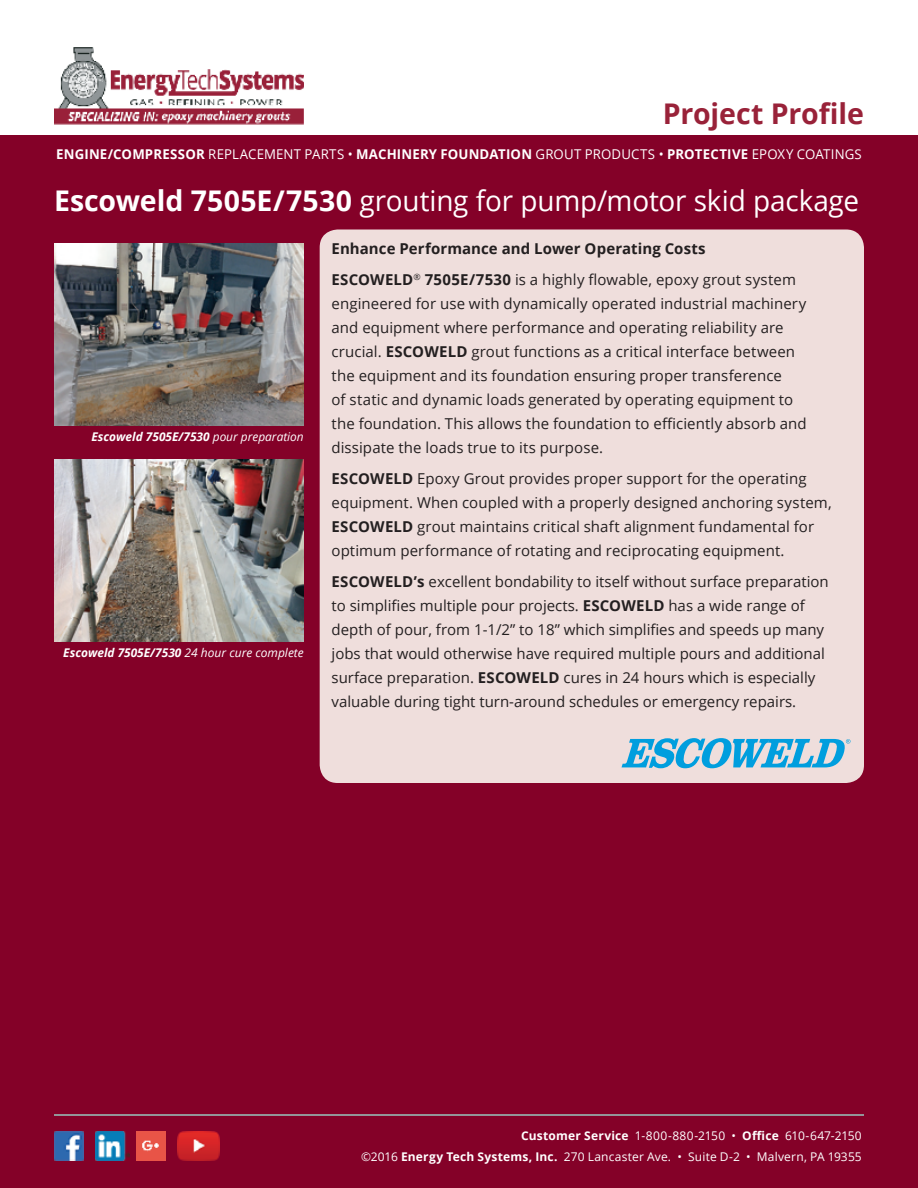
<style>
.page{position:relative;width:918px;height:1188px;background:#fff}
.page>*{position:absolute;margin:0;border:0;box-sizing:border-box;transform-origin:0 0}
.t1{font:28.5px "Open Sans";letter-spacing:-.005em;color:#fff}
.t2{font:700 28.5px "Open Sans";letter-spacing:-.005em;color:#992239}
.t3{font:15px/24px "Open Sans";letter-spacing:.005em;color:#231f20}
.t4{font:700 15px/30.8px "Open Sans";letter-spacing:.005em;color:#231f20}
.t5{font:700 13.5px "Open Sans";letter-spacing:.01em;color:#fff}
.t6{font:12px/21px "Open Sans";letter-spacing:.015em;color:#fff;text-align:right}
.t7{font:italic 700 12px "Open Sans";color:#fff}
.s1{font-weight:400}
.s2{font-weight:700}
</style>
<div class="page">
<div style="left:0;top:135px;width:918px;height:1053px;background:#840128"></div>
<img style="left:54px;top:47px;width:249px;height:78px">
<div style="left:320px;top:230px;width:544px;height:553px;background:#efdedc;border-radius:18px"></div>
<hr style="left:54px;top:1114px;width:810px;height:1px;background:#939598">
<img style="left:54px;top:1131px;width:29px;height:30px">
<img style="left:136px;top:1131px;width:29px;height:30px">
<img style="left:95px;top:1131px;width:35px;height:30px">
<img style="left:178px;top:1131px;width:41px;height:29px">
<img style="left:54px;top:243px;width:250px;height:182px">
<img style="left:54px;top:459px;width:250px;height:182px">
<svg style="left:622px;top:738px;width:228px;height:30px"></svg>
<h1 class="t2" style="left:663px;top:94px;width:203px">Project Profile</h1>
<p class="t5" style="left:56px;top:144px;width:807px">ENGINE/COMPRESSOR <span class="s1">REPLACEMENT PARTS •</span> MACHINERY FOUNDATION <span class="s1">GROUT PRODUCTS •</span> PROTECTIVE <span class="s1">EPOXY COATINGS</span></p>
<h1 class="t1" style="left:54px;top:181px;width:807px"><span class="s2">Escoweld 7505E/7530</span> grouting for pump/motor skid package</h1>
<p class="t4" style="left:332px;top:233px;width:466px">Enhance Performance and Lower Operating Costs<br>ESCOWELD<sup>®</sup> 7505E/7530 <span class="s1">is a highly flowable, epoxy grout system</span></p>
<p class="t3" style="left:332px;top:291px;width:477px">engineered for use with dynamically operated industrial machinery and equipment where performance and operating reliability are crucial. <span class="s2">ESCOWELD</span> grout functions as a critical interface between the equipment and its foundation ensuring proper transference<br>of static and dynamic loads generated by operating equipment to the foundation. This allows the foundation to efficiently absorb and dissipate the loads true to its purpose.</p>
<p class="t3" style="left:332px;top:466px;width:502px"><span class="s2">ESCOWELD</span> Epoxy Grout provides proper support for the operating equipment. When coupled with a properly designed anchoring system, <span class="s2">ESCOWELD</span> grout maintains critical shaft alignment fundamental for optimum performance of rotating and reciprocating equipment.</p>
<p class="t3" style="left:332px;top:569px;width:499px"><span class="s2">ESCOWELD’s</span> excellent bondability to itself without surface preparation to simplifies multiple pour projects. <span class="s2">ESCOWELD</span> has a wide range of depth of pour, from 1-1/2” to 18” which simplifies and speeds up many jobs that would otherwise have required multiple pours and additional surface preparation. <span class="s2">ESCOWELD</span> cures in 24 hours which is especially valuable during tight turn-around schedules or emergency repairs.</p>
<p class="t7" style="left:92px;top:428px;width:214px">Escoweld 7505E/7530 <span class="s1">pour preparation</span></p>
<p class="t7" style="left:63px;top:644px;width:242px">Escoweld 7505E/7530 <span class="s1">24 hour cure complete</span></p>
<p class="t6" style="left:361px;top:1125px;width:502px"><span class="s2">Customer Service</span> 1-800-880-2150 • <span class="s2">Office</span> 610-647-2150<br>©2016 <span class="s2">Energy Tech Systems, Inc.</span> 270 Lancaster Ave. • Suite D-2 • Malvern, PA 19355</p>
</div>
